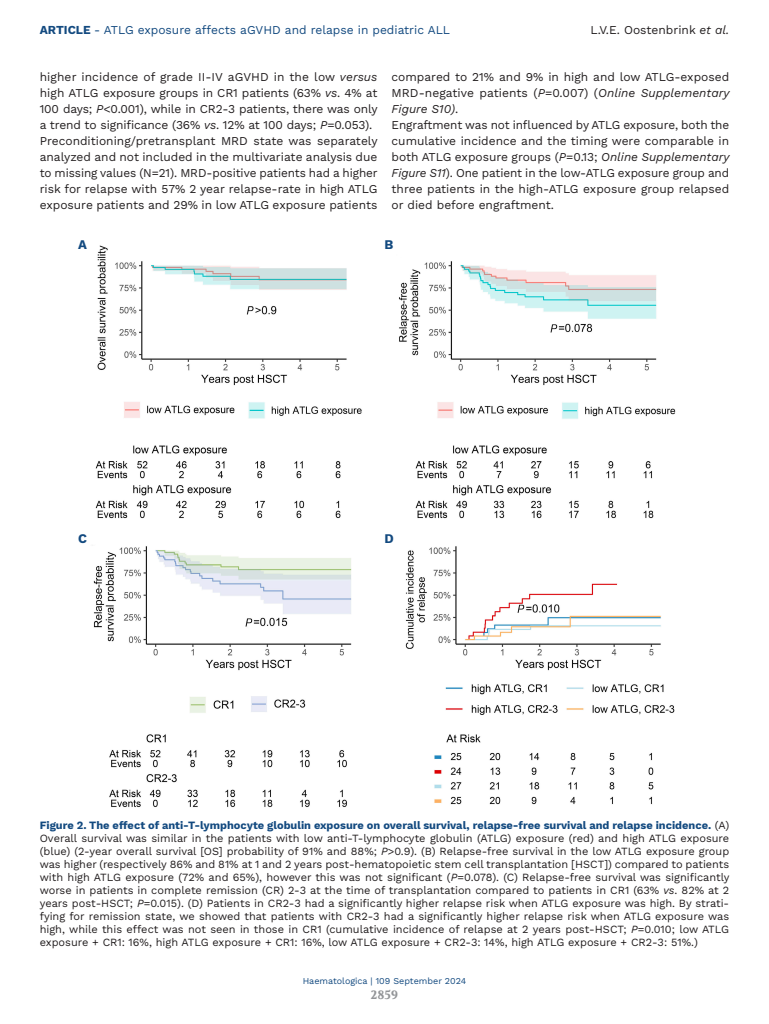
<style>
.page{position:relative;width:769px;height:1024px;background:#fff}
.page>*{position:absolute;margin:0;border:0;box-sizing:border-box;transform-origin:0 0}
.LETTERE_Figure{font:700 13px "Work Sans";color:#134a80}
.TESTO{font:12px/16px "Work Sans";color:#231f20;text-align:justify}
.t1{font:12px "Work Sans";color:#134a80}
.t2{font:700 12px "Volkhov";color:#939598}
.DIDA_Figura{font:11px/13px "Work Sans";color:#231f20;text-align:justify}
.t3{font:9px "Work Sans";color:#134a80}
.s1{font-weight:700}
.s2{font-style:italic}
.s3{font-weight:700;color:#134a80}
</style>
<div class="page">
<img style="left:93px;top:245px;width:583px;height:563px">
<p class="t1" style="left:40px;top:21px;width:411px"><span class="s1">ARTICLE</span> - ATLG exposure affects aGVHD and relapse in pediatric ALL</p>
<p class="TESTO" style="left:590px;top:21px;width:140px">L.V.E. Oostenbrink <span class="s2">et al.</span></p>
<p class="TESTO" style="left:40px;top:69px;width:339px">higher incidence of grade II-IV aGVHD in the low <span class="s2">versus </span>high ATLG exposure groups in CR1 patients (63% <span class="s2">vs</span>. 4% at 100 days; <span class="s2">P</span>&lt;0.001), while in CR2-3 patients, there was only a trend to significance (36% <span class="s2">vs</span>. 12% at 100 days; <span class="s2">P</span>=0.053).</p>
<p class="TESTO" style="left:40px;top:133px;width:339px">Preconditioning/pretransplant MRD state was separately analyzed and not included in the multivariate analysis due to missing values (N=21). MRD-positive patients had a higher risk for relapse with 57% 2 year relapse-rate in high ATLG exposure patients and 29% in low ATLG exposure patients</p>
<p class="TESTO" style="left:391px;top:69px;width:339px">compared to 21% and 9% in high and low ATLG-exposed MRD-negative patients (<span class="s2">P</span>=0.007) (<span class="s2">Online Supplementary Figure S10)</span>.</p>
<p class="TESTO" style="left:391px;top:117px;width:339px">Engraftment was not influenced by ATLG exposure, both the cumulative incidence and the timing were comparable in both ATLG exposure groups (<span class="s2">P</span>=0.13; <span class="s2">Online Supplementary Figure S11</span>). One patient in the low-ATLG exposure group and three patients in the high-ATLG exposure group relapsed or died before engraftment.</p>
<p class="LETTERE_Figure" style="left:78px;top:236px;width:10px">A</p>
<p class="LETTERE_Figure" style="left:78px;top:530px;width:10px">C</p>
<p class="LETTERE_Figure" style="left:384px;top:236px;width:10px">B</p>
<p class="LETTERE_Figure" style="left:384px;top:530px;width:11px">D</p>
<p class="DIDA_Figura" style="left:40px;top:818px;width:691px"><span class="s3">Figure 2. The effect of anti-T-lymphocyte globulin exposure on overall survival, relapse-free survival and relapse incidence.</span> (A)<br>Overall survival was similar in the patients with low anti-T-lymphocyte globulin (ATLG) exposure (red) and high ATLG exposure (blue) (2-year overall survival [OS] probability of 91% and 88%; <span class="s2">P</span>&gt;0.9). (B) Relapse-free survival in the low ATLG exposure group was higher (respectively 86% and 81% at 1 and 2 years post-hematopoietic stem cell transplantation [HSCT]) compared to patients with high ATLG exposure (72% and 65%), however this was not significant (<span class="s2">P</span>=0.078). (C) Relapse-free survival was significantly worse in patients in complete remission (CR) 2-3 at the time of transplantation compared to patients in CR1 (63% <span class="s2">vs</span>. 82% at 2 years post-HSCT; <span class="s2">P</span>=0.015). (D) Patients in CR2-3 had a significantly higher relapse risk when ATLG exposure was high. By strati&shy;fying for remission state, we showed that patients with CR2-3 had a significantly higher relapse risk when ATLG exposure was high, while this effect was not seen in those in CR1 (cumulative incidence of relapse at 2 years post-HSCT; <span class="s2">P</span>=0.010; low ATLG exposure + CR1: 16%, high ATLG exposure + CR1: 16%, low ATLG exposure + CR2-3: 14%, high ATLG exposure + CR2-3: 51%.)</p>
<p class="t3" style="left:302px;top:974px;width:165px">Haematologica | 109 September 2024</p>
<p class="t2" style="left:371px;top:987px;width:29px">2859</p>
</div>
